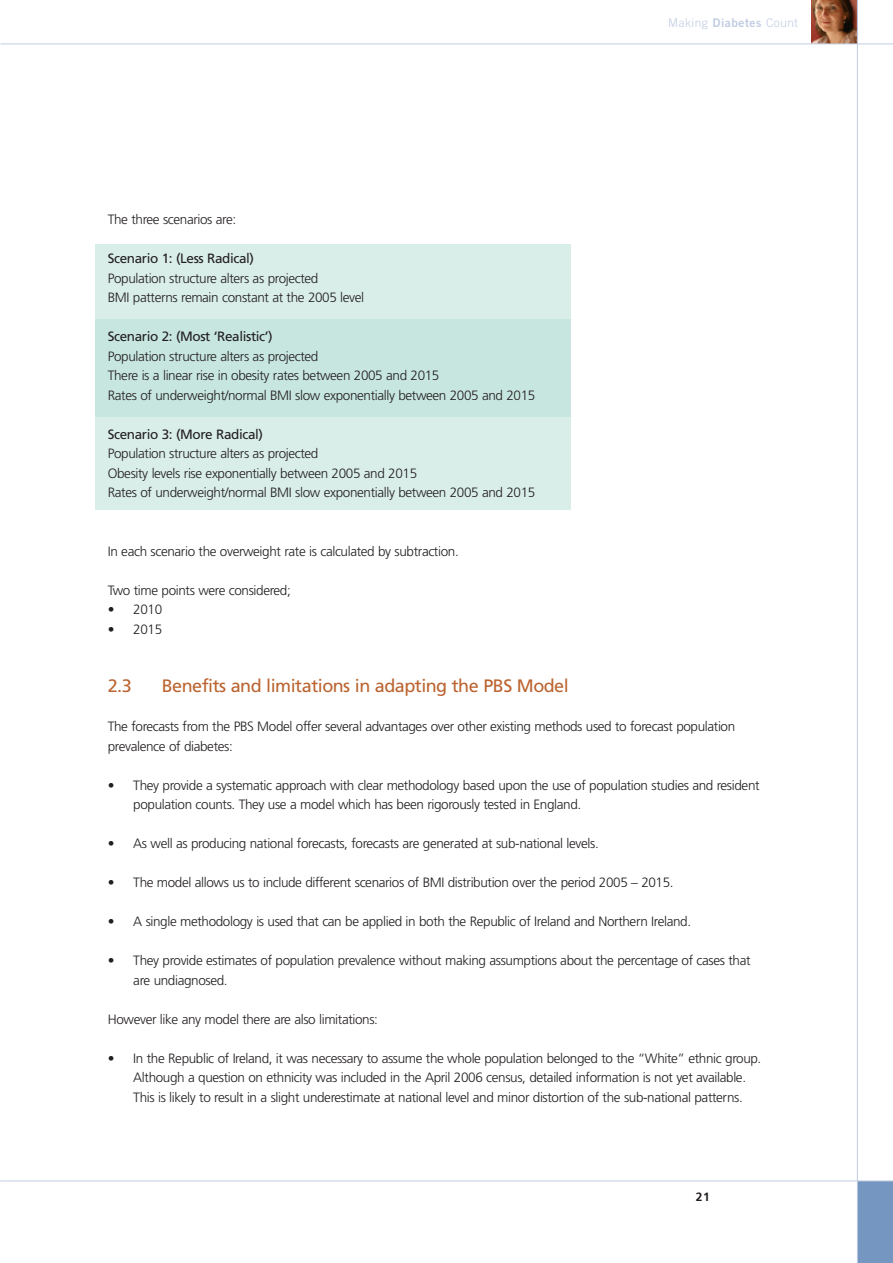
<style>
.page{position:relative;width:893px;height:1263px;background:#fff}
.page>*{position:absolute;margin:0;border:0;box-sizing:border-box;transform-origin:0 0}
.t1{font:18px "Frutiger";letter-spacing:-.03em;color:#bb6430}
.t2{font:300 13.5px/19.5px "Frutiger";letter-spacing:-.03em;color:#231f20}
.t3{font:13.5px "Frutiger";letter-spacing:-.03em;color:#231f20}
.t4{font:300 12px "Trade Gothic";letter-spacing:.04em;color:#c1cde2}
.t5{font:700 12px "Frutiger";color:#231f20}
.s1{font-family:"Trade Gothic Bold Two";font-weight:400}
</style>
<div class="page">
<div style="left:96px;top:244px;width:475px;height:265px;background:#d9eee9"></div>
<div style="left:96px;top:319px;width:475px;height:97px;background:#c7e6df"></div>
<img style="left:811px;top:0;width:46px;height:44px">
<div style="left:857px;top:1181px;width:36px;height:82px;background:#7596c1"></div>
<hr style="left:1px;top:1180px;width:892px;height:1px;background:#c1cde2">
<hr style="left:857px;top:0;width:1px;height:1263px;background:#c1cde2">
<hr style="left:1px;top:44px;width:892px;height:1px;background:#c1cde2">
<p class="t2" style="left:108px;top:211px;width:130px">The three scenarios are:</p>
<p class="t3" style="left:108px;top:253px;width:148px">Scenario 1: (Less Radical)</p>
<p class="t2" style="left:108px;top:269px;width:258px">Population structure alters as projected<br>BMI patterns remain constant at the 2005 level</p>
<p class="t3" style="left:108px;top:331px;width:166px">Scenario 2: (Most ‘Realistic’)</p>
<p class="t2" style="left:108px;top:347px;width:429px">Population structure alters as projected<br>There is a linear rise in obesity rates between 2005 and 2015<br>Rates of underweight/normal BMI slow exponentially between 2005 and 2015</p>
<p class="t3" style="left:108px;top:429px;width:157px">Scenario 3: (More Radical)</p>
<p class="t2" style="left:108px;top:445px;width:429px">Population structure alters as projected<br>Obesity levels rise exponentially between 2005 and 2015<br>Rates of underweight/normal BMI slow exponentially between 2005 and 2015</p>
<p class="t2" style="left:108px;top:542px;width:352px">In each scenario the overweight rate is calculated by subtraction.</p>
<p class="t2" style="left:108px;top:581px;width:185px">Two time points were considered;</p>
<p class="t2" style="left:108px;top:601px;width:56px">• 2010</p>
<p class="t2" style="left:108px;top:620px;width:56px">• 2015</p>
<p class="t4" style="left:668px;top:18px;width:131px">Making <span class="s1">Diabetes</span> Count</p>
<h1 class="t1" style="left:108px;top:679px;width:26px">2.3</h1>
<h1 class="t1" style="left:162px;top:679px;width:408px">Benefits and limitations in adapting the PBS Model</h1>
<p class="t2" style="left:108px;top:718px;width:629px">The forecasts from the PBS Model offer several advantages over other existing methods used to forecast population prevalence of diabetes:</p>
<p class="t2" style="left:133px;top:776px;width:628px;text-indent:-26px">• They provide a systematic approach with clear methodology based upon the use of population studies and resident population counts. They use a model which has been rigorously tested in England.</p>
<p class="t2" style="left:108px;top:835px;width:492px">• As well as producing national forecasts, forecasts are generated at sub-national levels.</p>
<p class="t2" style="left:108px;top:874px;width:567px">• The model allows us to include different scenarios of BMI distribution over the period 2005 – 2015.</p>
<p class="t2" style="left:108px;top:913px;width:585px">• A single methodology is used that can be applied in both the Republic of Ireland and Northern Ireland.</p>
<p class="t2" style="left:133px;top:952px;width:619px;text-indent:-26px">• They provide estimates of population prevalence without making assumptions about the percentage of cases that are undiagnosed.</p>
<p class="t2" style="left:108px;top:1010px;width:272px">However like any model there are also limitations:</p>
<p class="t2" style="left:133px;top:1049px;width:629px;text-indent:-26px">• In the Republic of Ireland, it was necessary to assume the whole population belonged to the “White” ethnic group.<br>Although a question on ethnicity was included in the April 2006 census, detailed information is not yet available.<br>This is likely to result in a slight underestimate at national level and minor distortion of the sub-national patterns.</p>
<p class="t5" style="left:696px;top:1192px;width:15px">21</p>
</div>
